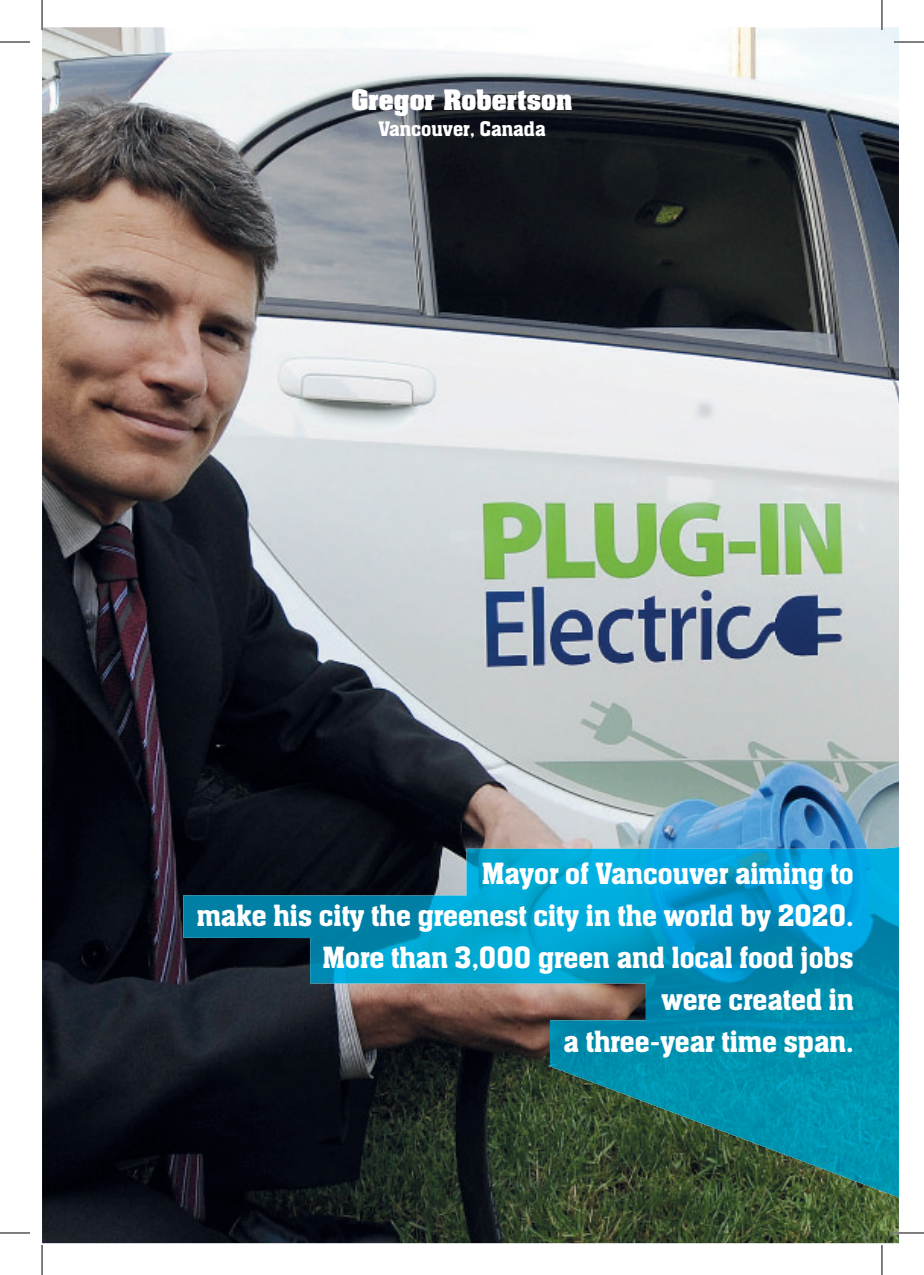
<style>
.page{position:relative;width:924px;height:1275px;background:#fff}
.page>*{position:absolute;margin:0;border:0;box-sizing:border-box;transform-origin:0 0}
.t1{font:32px/42px "Aachen Medium Plain";color:#fff;text-align:right}
.t2{font:700 24px "Aachen";color:#fff}
.t3{font:22px "Aachen Medium Plain";color:#fff}
</style>
<div class="page">
<img style="left:42px;top:27px;width:856px;height:1216px">
<img style="left:183px;top:847px;width:715px;height:141px">
<img style="left:549px;top:987px;width:349px;height:141px">
<img style="left:712px;top:1127px;width:186px;height:70px">
<hr style="left:893px;top:41px;width:30px;height:2px;background:#fff">
<hr style="left:893px;top:1231px;width:30px;height:3px;background:#fff">
<hr style="left:880px;top:0;width:2px;height:30px;background:#fff">
<hr style="left:0;top:42px;width:30px;height:1px;background:#000">
<hr style="left:893px;top:42px;width:30px;height:1px;background:#000">
<hr style="left:0;top:1232px;width:30px;height:1px;background:#000">
<hr style="left:893px;top:1232px;width:30px;height:1px;background:#000">
<hr style="left:42px;top:0;width:1px;height:30px;background:#000">
<hr style="left:42px;top:1245px;width:1px;height:30px;background:#000">
<hr style="left:881px;top:0;width:1px;height:30px;background:#000">
<hr style="left:881px;top:1245px;width:1px;height:30px;background:#000">
<p class="t2" style="left:351px;top:88px;width:222px">Gregor Robertson</p>
<p class="t3" style="left:378px;top:119px;width:169px">Vancouver, Canada</p>
<p class="t1" style="left:197px;top:853px;width:658px">Mayor of Vancouver aiming to<br>make his city the greenest city in the world by 2020.<br>More than 3,000 green and local food jobs<br>were created in<br>a three-year time span.</p>
</div>
